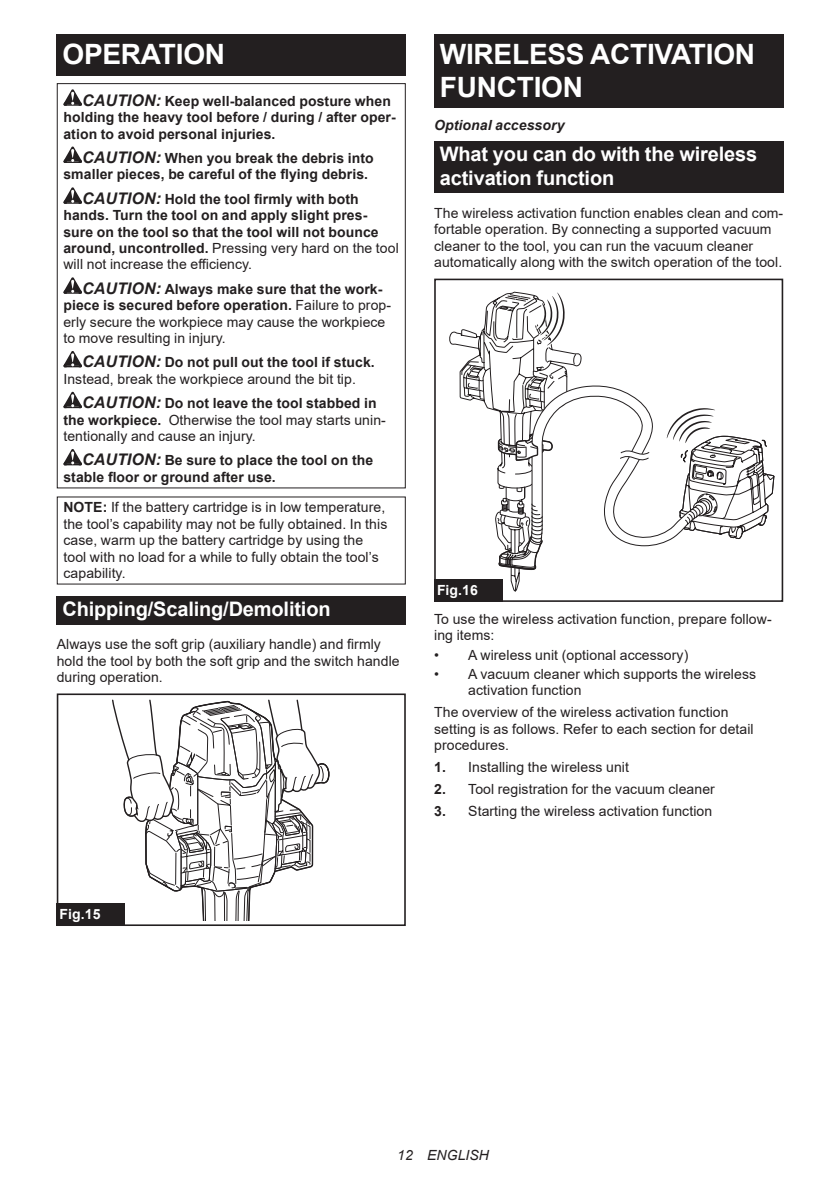
<style>
.page{position:relative;width:840px;height:1191px;background:#fff}
.page>*{position:absolute;margin:0;border:0;box-sizing:border-box;transform-origin:0 0}
.t1{font:700 28px/32.8px "Arial";letter-spacing:-.01em;color:#fff}
.t2{font:700 20px/23.4px "Arial";letter-spacing:-.01em;color:#fff}
.t3{font:14px/16.4px "Arial";letter-spacing:.005em;color:#231f20}
.t4{font:700 14px/16.4px "Arial";letter-spacing:.005em;color:#231f20}
.t5{font:italic 700 14px "Arial";letter-spacing:.005em;color:#231f20}
.t6{font:700 14px "Arial";letter-spacing:.005em;color:#fff}
.t7{font:italic 14px "Arial";letter-spacing:.005em;color:#231f20}
.s1{font-style:italic;font-size:16px}
.s2{font-weight:400}
.s3{font-weight:700;font-style:italic;font-size:16px}
.s4{font-weight:700}
</style>
<div class="page">
<div style="left:57px;top:34px;width:348px;height:41px;background:#231f20"></div>
<svg style="left:63px;top:89px;width:19px;height:17px"></svg>
<svg style="left:63px;top:146px;width:19px;height:17px"></svg>
<svg style="left:63px;top:187px;width:19px;height:17px"></svg>
<svg style="left:63px;top:277px;width:19px;height:17px"></svg>
<svg style="left:63px;top:351px;width:19px;height:16px"></svg>
<svg style="left:63px;top:392px;width:19px;height:16px"></svg>
<svg style="left:63px;top:449px;width:19px;height:16px"></svg>
<div style="left:57px;top:83px;width:348px;height:405px;border:1px solid #231f20"></div>
<div style="left:57px;top:596px;width:348px;height:28px;background:#231f20"></div>
<svg style="left:112px;top:699px;width:218px;height:221px"></svg>
<div style="left:57px;top:897px;width:73px;height:29px;background:#fff"></div>
<div style="left:57px;top:693px;width:348px;height:233px;border:2px solid #231f20"></div>
<div style="left:57px;top:903px;width:68px;height:23px;background:#231f20"></div>
<div style="left:434px;top:34px;width:348px;height:74px;background:#231f20"></div>
<div style="left:434px;top:141px;width:348px;height:52px;background:#231f20"></div>
<svg style="left:449px;top:291px;width:325px;height:301px"></svg>
<div style="left:434px;top:573px;width:73px;height:29px;background:#fff"></div>
<div style="left:434px;top:279px;width:348px;height:323px;border:2px solid #231f20"></div>
<div style="left:434px;top:579px;width:68px;height:23px;background:#231f20"></div>
<h1 class="t1" style="left:62px;top:38px;width:164px">OPERATION</h1>
<p class="t4" style="left:63px;top:93px;width:333px;text-indent:19px"><span class="s1">CAUTION:</span> Keep well-balanced posture when holding the heavy tool before / during / after oper&shy;ation to avoid personal injuries.</p>
<p class="t4" style="left:63px;top:150px;width:312px;text-indent:19px"><span class="s1">CAUTION:</span> When you break the debris into smaller pieces, be careful of the flying debris.</p>
<p class="t4" style="left:63px;top:191px;width:337px;text-indent:19px"><span class="s1">CAUTION:</span> Hold the tool firmly with both hands. Turn the tool on and apply slight pres&shy;sure on the tool so that the tool will not bounce around, uncontrolled. <span class="s2">Pressing very hard on the tool will not increase the efficiency.</span></p>
<p class="t3" style="left:63px;top:280px;width:329px;text-indent:19px"><span class="s3">CAUTION:</span> <span class="s4">Always make sure that the work&shy;piece is secured before operation.</span> Failure to prop&shy;erly secure the workpiece may cause the workpiece to move resulting in injury.</p>
<p class="t3" style="left:63px;top:354px;width:313px;text-indent:19px"><span class="s3">CAUTION:</span> <span class="s4">Do not pull out the tool if stuck.<br></span>Instead, break the workpiece around the bit tip.</p>
<p class="t3" style="left:63px;top:395px;width:324px;text-indent:19px"><span class="s3">CAUTION:</span> <span class="s4">Do not leave the tool stabbed in the workpiece.</span> Otherwise the tool may starts unin&shy;tentionally and cause an injury.</p>
<p class="t4" style="left:63px;top:452px;width:311px;text-indent:19px"><span class="s1">CAUTION:</span> Be sure to place the tool on the stable floor or ground after use.</p>
<p class="t3" style="left:63px;top:499px;width:325px"><span class="s4">NOTE:</span> If the battery cartridge is in low temperature, the tool’s capability may not be fully obtained. In this case, warm up the battery cartridge by using the tool with no load for a while to fully obtain the tool’s capability.</p>
<h2 class="t2" style="left:62px;top:597px;width:269px">Chipping/Scaling/Demolition</h2>
<p class="t3" style="left:57px;top:636px;width:344px">Always use the soft grip (auxiliary handle) and firmly hold the tool by both the soft grip and the switch handle during operation.</p>
<h1 class="t1" style="left:439px;top:38px;width:317px">WIRELESS ACTIVATION<br>FUNCTION</h1>
<p class="t5" style="left:434px;top:116px;width:132px">Optional accessory</p>
<h2 class="t2" style="left:439px;top:143px;width:319px">What you can do with the wireless activation function</h2>
<p class="t3" style="left:434px;top:205px;width:350px">The wireless activation function enables clean and com&shy;fortable operation. By connecting a supported vacuum cleaner to the tool, you can run the vacuum cleaner automatically along with the switch operation of the tool.</p>
<p class="t6" style="left:437px;top:580px;width:42px">Fig.16</p>
<p class="t3" style="left:434px;top:611px;width:339px">To use the wireless activation function, prepare follow&shy;ing items:</p>
<p class="t3" style="left:434px;top:646px;width:255px">• A wireless unit (optional accessory)</p>
<p class="t3" style="left:468px;top:665px;width:289px;text-indent:-34px">• A vacuum cleaner which supports the wireless activation function</p>
<p class="t3" style="left:434px;top:704px;width:321px">The overview of the wireless activation function setting is as follows. Refer to each section for detail procedures.</p>
<p class="t3" style="left:434px;top:759px;width:196px"><span class="s4">1.</span> Installing the wireless unit</p>
<p class="t3" style="left:434px;top:781px;width:282px"><span class="s4">2.</span> Tool registration for the vacuum cleaner</p>
<p class="t3" style="left:434px;top:803px;width:279px"><span class="s4">3.</span> Starting the wireless activation function</p>
<p class="t6" style="left:60px;top:904px;width:42px">Fig.15</p>
<p class="t7" style="left:397px;top:1146px;width:93px">12 ENGLISH</p>
</div>
